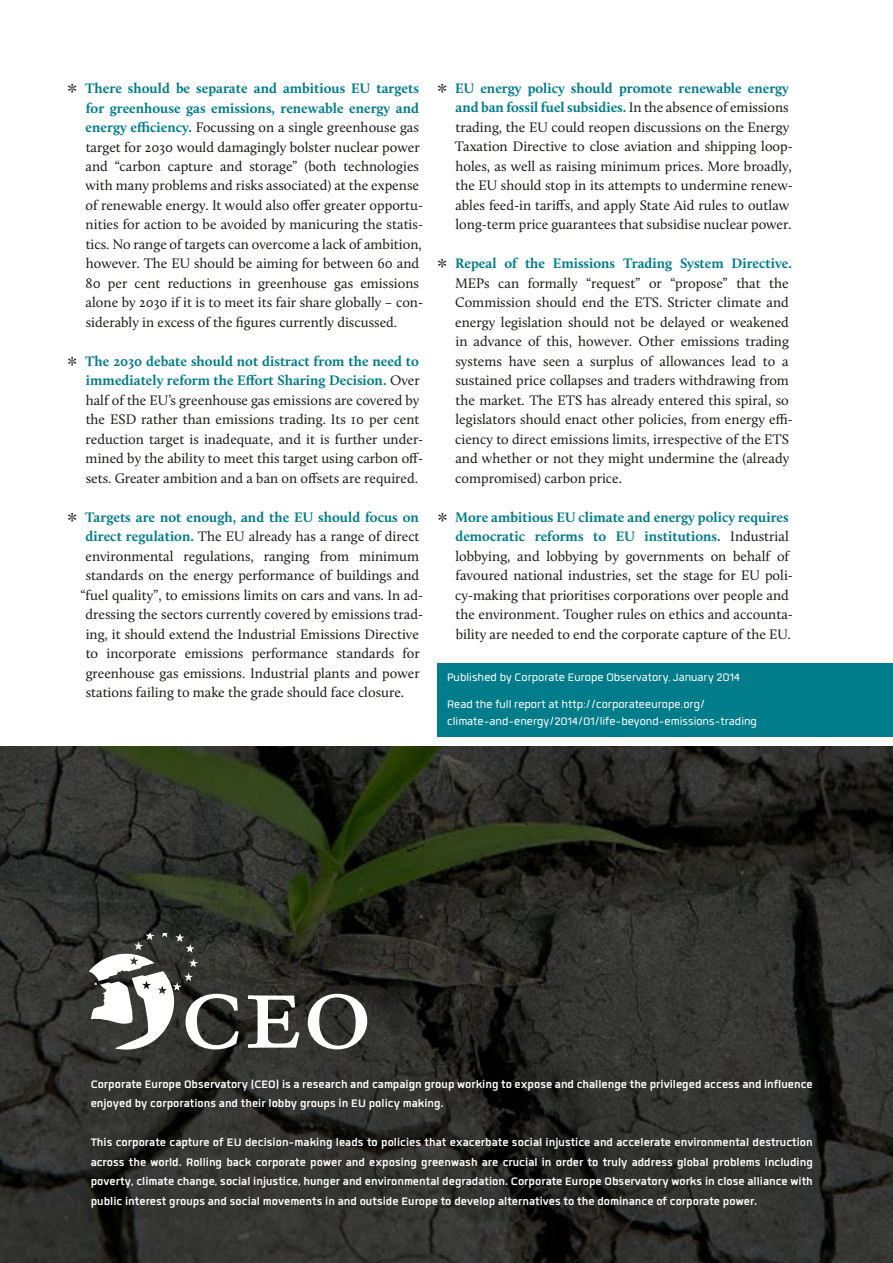
<style>
.page{position:relative;width:893px;height:1263px;background:#fff}
.page>*{position:absolute;margin:0;border:0;box-sizing:border-box;transform-origin:0 0}
.t1{font:700 15px/19.5px "Quan";color:#fff}
.t2{font:15px/27px "Quan Rounded";color:#fff}
.t3{font:14.25px/19.5px "Calluna";color:#1a1a18}
.t4{font:700 14.25px "Calluna";color:#007c8a}
.s1{font-weight:700;color:#007c8a}
.s2{font-weight:400;color:#1a1a18}
</style>
<div class="page">
<svg style="left:0;top:746px;width:893px;height:517px;background:#2a2b26"></svg>
<svg style="left:248px;top:995px;width:51px;height:53px"></svg>
<svg style="left:308px;top:994px;width:59px;height:55px"></svg>
<svg style="left:89px;top:934px;width:150px;height:121px"></svg>
<div style="left:438px;top:663px;width:455px;height:73px;background:#007c8a"></div>
<p class="t3" style="left:85px;top:78px;width:339px;text-indent:-18px">ˍ <span class="s1">There should be separate and ambitious EU targets for greenhouse gas emissions, renewable energy and energy efficiency.</span> Focussing on a single greenhouse gas target for 2030 would damagingly bolster nuclear power and “carbon capture and storage” (both technologies with many problems and risks associated) at the expense of renewable energy. It would also offer greater opportu&shy;nities for action to be avoided by manicuring the statis&shy;tics. No range of targets can overcome a lack of ambition, however. The EU should be aiming for between 60 and 80 per cent reductions in greenhouse gas emissions alone by 2030 if it is to meet its fair share globally – con&shy;siderably in excess of the figures currently discussed.</p>
<p class="t3" style="left:86px;top:351px;width:339px;text-indent:-18px">ˍ <span class="s1">The 2030 debate should not distract from the need to immediately reform the Effort Sharing Decision.</span> Over half of the EU’s greenhouse gas emissions are covered by the ESD rather than emissions trading. Its 10 per cent reduction target is inadequate, and it is further under&shy;mined by the ability to meet this target using carbon off&shy;sets. Greater ambition and a ban on offsets are required.</p>
<p class="t4" style="left:68px;top:508px;width:353px"><span class="s2">ˍ</span> Targets are not enough, and the EU should focus on</p>
<p class="t3" style="left:86px;top:527px;width:335px"><span class="s1">direct regulation.</span> The EU already has a range of direct</p>
<p class="t3" style="left:85px;top:546px;width:335px">environmental regulations, ranging from minimum</p>
<p class="t3" style="left:86px;top:566px;width:335px">standards on the energy performance of buildings and</p>
<p class="t3" style="left:81px;top:585px;width:344px">“fuel quality”, to emissions limits on cars and vans. In ad-</p>
<p class="t3" style="left:85px;top:605px;width:339px">dressing the sectors currently covered by emissions trad-</p>
<p class="t3" style="left:86px;top:624px;width:335px">ing, it should extend the Industrial Emissions Directive</p>
<p class="t3" style="left:86px;top:644px;width:336px">to incorporate emissions performance standards for</p>
<p class="t3" style="left:86px;top:663px;width:336px">greenhouse gas emissions. Industrial plants and power</p>
<p class="t3" style="left:86px;top:683px;width:320px">stations failing to make the grade should face closure.</p>
<p class="t3" style="left:455px;top:78px;width:340px;text-indent:-17px">ˍ <span class="s1">EU energy policy should promote renewable energy and ban fossil fuel subsidies.</span> In the absence of emissions trading, the EU could reopen discussions on the Energy Taxation Directive to close aviation and shipping loop&shy;holes, as well as raising minimum prices. More broadly, the EU should stop in its attempts to undermine renew&shy;ables feed-in tariffs, and apply State Aid rules to outlaw long-term price guarantees that subsidise nuclear power.</p>
<p class="t3" style="left:455px;top:254px;width:339px;text-indent:-18px">ˍ <span class="s1">Repeal of the Emissions Trading System Directive.<br></span>MEPs can formally “request” or “propose” that the Commission should end the ETS. Stricter climate and energy legislation should not be delayed or weakened in advance of this, however. Other emissions trading systems have seen a surplus of allowances lead to a sustained price collapses and traders withdrawing from the market. The ETS has already entered this spiral, so legislators should enact other policies, from energy effi&shy;ciency to direct emissions limits, irrespective of the ETS and whether or not they might undermine the (already compromised) carbon price.</p>
<p class="t3" style="left:455px;top:507px;width:339px;text-indent:-18px">ˍ <span class="s1">More ambitious EU climate and energy policy requires democratic reforms to EU institutions.</span> Industrial lobbying, and lobbying by governments on behalf of favoured national industries, set the stage for EU poli&shy;cy-making that prioritises corporations over people and the environment. Tougher rules on ethics and accounta&shy;bility are needed to end the corporate capture of the EU.</p>
<p class="t2" style="left:447px;top:664px;width:295px">Published by Corporate Europe Observatory, January 2014<br>Read the full report at http://corporateeurope.org/</p>
<p class="t2" style="left:447px;top:707px;width:311px">climate-and-energy/2014/01/life-beyond-emissions-trading</p>
<p class="t1" style="left:91px;top:1074px;width:724px">Corporate Europe Observatory (CEO) is a research and campaign group working to expose and challenge the privileged access and influence enjoyed by corporations and their lobby groups in EU policy making.</p>
<p class="t1" style="left:91px;top:1132px;width:724px;text-align:justify">This corporate capture of EU decision-making leads to policies that exacerbate social injustice and accelerate environmental destruction across the world. Rolling back corporate power and exposing greenwash are crucial in order to truly address global problems including poverty, climate change, social injustice, hunger and environmental degradation. Corporate Europe Observatory works in close alliance with public interest groups and social movements in and outside Europe to develop alternatives to the dominance of corporate power.</p>
</div>
